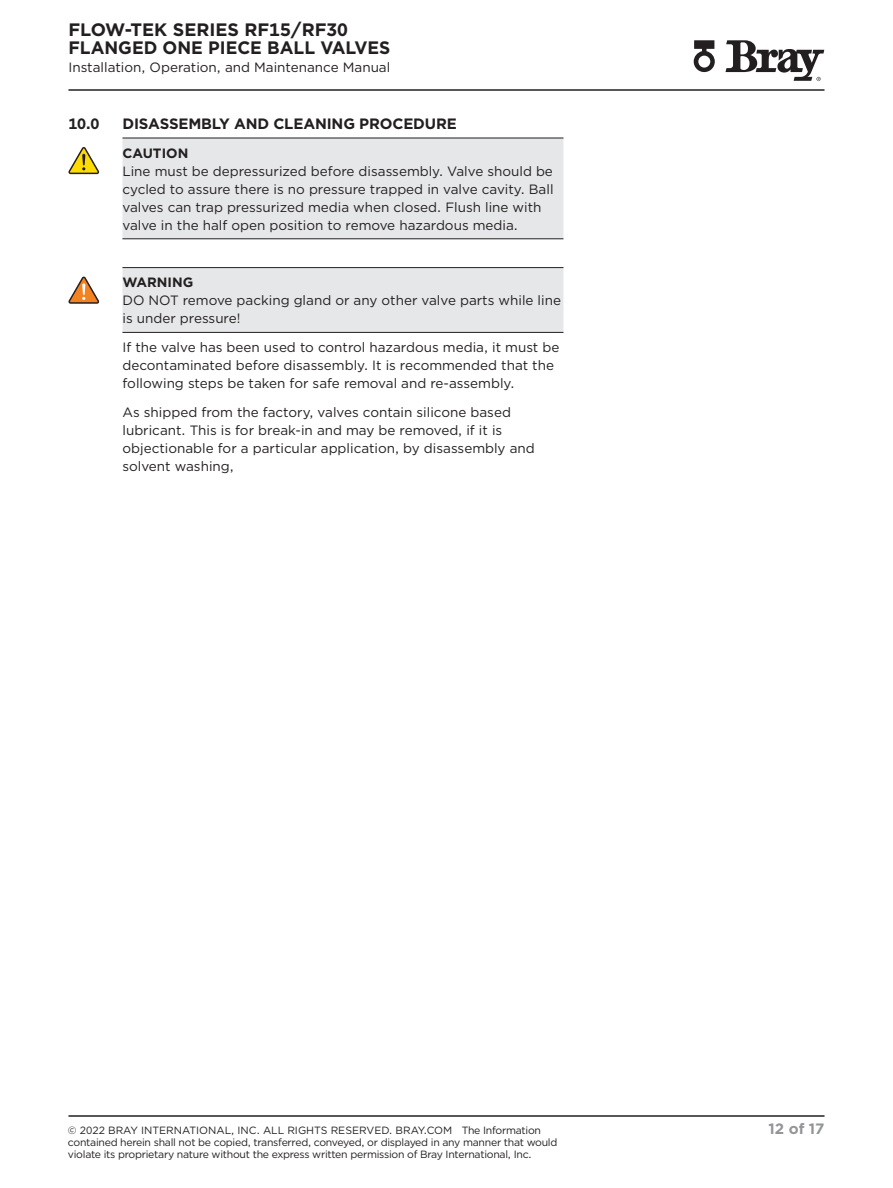
<style>
.page{position:relative;width:893px;height:1188px;background:#fff}
.page>*{position:absolute;margin:0;border:0;box-sizing:border-box;transform-origin:0 0}
.t1{font:700 18px/18px "Gotham";color:#231f20}
.Chapter_Head{font:700 15px "Gotham";letter-spacing:-.01em;color:#231f20}
.t2{font:700 15px "Gotham";color:#939598}
.Body_Text{font:13.5px/18px "Gotham";color:#231f20}
.Body_Text-2{font:700 13.5px "Gotham";color:#231f20}
.t3{font:10.5px/12px "Gotham";letter-spacing:-.025em;color:#231f20}
.t4{font:10.5px "Gotham";color:#231f20}
</style>
<div class="page">
<hr style="left:68px;top:89px;width:756px;height:2px;background:#231f20">
<svg style="left:725px;top:40px;width:99px;height:41px"></svg>
<svg style="left:694px;top:40px;width:21px;height:32px"></svg>
<hr style="left:68px;top:1115px;width:756px;height:2px;background:#231f20">
<svg style="left:122px;top:139px;width:441px;height:193px;fill:#e6e7e9"></svg>
<hr style="left:122px;top:267px;width:441px;height:1px;background:#231f20">
<hr style="left:122px;top:332px;width:441px;height:1px;background:#231f20">
<hr style="left:122px;top:238px;width:441px;height:1px;background:#231f20">
<hr style="left:122px;top:138px;width:441px;height:1px;background:#231f20">
<svg style="left:68px;top:147px;width:31px;height:27px"></svg>
<svg style="left:68px;top:277px;width:31px;height:27px"></svg>
<h1 class="t1" style="left:68px;top:21px;width:323px">FLOW-TEK SERIES RF15/RF30<br>FLANGED ONE PIECE BALL VALVES</h1>
<p class="Body_Text" style="left:68px;top:58px;width:323px">Installation, Operation, and Maintenance Manual</p>
<p class="Chapter_Head" style="left:68px;top:114px;width:33px">10.0</p>
<p class="Chapter_Head" style="left:122px;top:114px;width:336px">DISASSEMBLY AND CLEANING PROCEDURE</p>
<p class="Body_Text-2" style="left:122px;top:144px;width:67px">CAUTION</p>
<p class="Body_Text" style="left:122px;top:162px;width:433px">Line must be depressurized before disassembly. Valve should be cycled to assure there is no pressure trapped in valve cavity. Ball valves can trap pressurized media when closed. Flush line with valve in the half open position to remove hazardous media.</p>
<p class="Body_Text-2" style="left:122px;top:274px;width:72px">WARNING</p>
<p class="Body_Text" style="left:122px;top:291px;width:440px">DO NOT remove packing gland or any other valve parts while line is under pressure!</p>
<p class="Body_Text" style="left:122px;top:338px;width:438px">If the valve has been used to control hazardous media, it must be decontaminated before disassembly. It is recommended that the following steps be taken for safe removal and re-assembly.</p>
<p class="Body_Text" style="left:122px;top:403px;width:414px">As shipped from the factory, valves contain silicone based lubricant. This is for break-in and may be removed, if it is objectionable for a particular application, by disassembly and solvent washing,</p>
<p class="t4" style="left:68px;top:1124px;width:475px">© 2022 BRAY INTERNATIONAL, INC. ALL RIGHTS RESERVED. BRAY.COM The Information</p>
<p class="t2" style="left:768px;top:1119px;width:57px">12 of 17</p>
<p class="t3" style="left:68px;top:1136px;width:491px">contained herein shall not be copied, transferred, conveyed, or displayed in any manner that would violate its proprietary nature without the express written permission of Bray International, Inc.</p>
</div>
